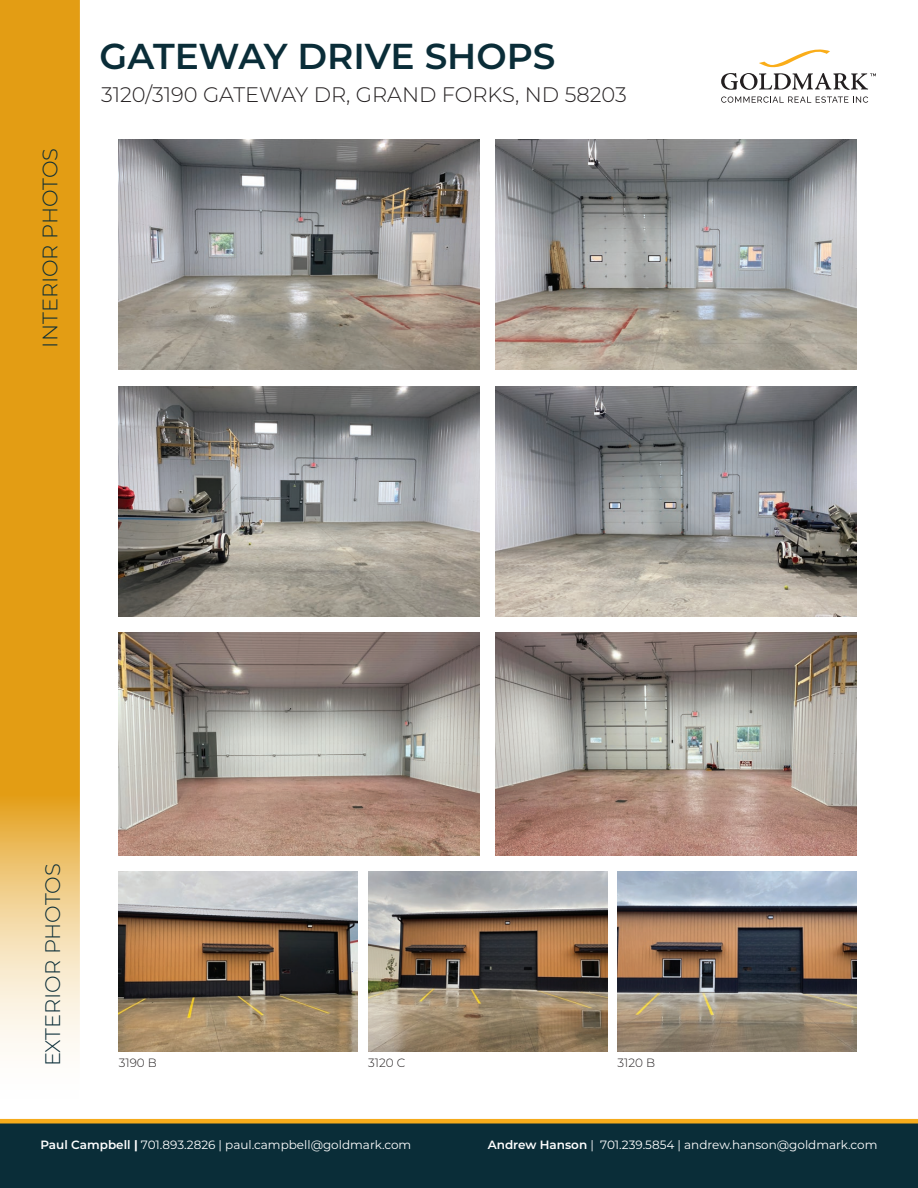
<style>
.page{position:relative;width:918px;height:1188px;background:#fff}
.page>*{position:absolute;margin:0;border:0;box-sizing:border-box;transform-origin:0 0}
.t1{font:600 36px "Montserrat";color:#0a2d38}
.t2{font:300 21px "Montserrat";color:#231f20}
.t3{font:300 21px "Montserrat";color:#0a2d38}
.t4{font:12px "Montserrat";color:#fff}
.t5{font:300 12px "Montserrat";color:#231f20}
.s1{font-weight:600}
.s2{font-weight:700}
</style>
<div class="page">
<svg style="left:721px;top:49px;width:155px;height:41px"></svg>
<svg style="left:721px;top:96px;width:147px;height:7px"></svg>
<svg style="left:0;top:0;width:79px;height:1119px;background:#e8af41"></svg>
<div style="left:0;top:1124px;width:918px;height:64px;background:#0a2d38"></div>
<div style="left:0;top:1119px;width:918px;height:5px;border:2px solid #f5ab1c"></div>
<img style="left:119px;top:139px;width:361px;height:231px">
<img style="left:495px;top:139px;width:361px;height:231px">
<img style="left:119px;top:386px;width:361px;height:230px">
<img style="left:495px;top:386px;width:361px;height:230px">
<img style="left:119px;top:872px;width:239px;height:179px">
<img style="left:368px;top:872px;width:239px;height:179px">
<img style="left:119px;top:633px;width:361px;height:222px">
<img style="left:495px;top:633px;width:361px;height:222px">
<img style="left:617px;top:872px;width:239px;height:179px">
<h2 class="t3" style="left:36px;top:348px;width:201px;rotate:-90deg">INTERIOR PHOTOS</h2>
<h1 class="t1" style="left:100px;top:31px;width:457px">GATEWAY DRIVE SHOPS</h1>
<h2 class="t2" style="left:101px;top:81px;width:527px">3120/3190 GATEWAY DR, GRAND FORKS, ND 58203</h2>
<h2 class="t3" style="left:38px;top:1066px;width:205px;rotate:-90deg">EXTERIOR PHOTOS</h2>
<p class="t5" style="left:119px;top:1054px;width:40px">3190 B</p>
<p class="t5" style="left:368px;top:1054px;width:39px">3120 C</p>
<p class="t5" style="left:617px;top:1054px;width:39px">3120 B</p>
<p class="t4" style="left:40px;top:1136px;width:372px"><span class="s1">Paul Campbell</span> <span class="s2">|</span> 701.893.2826 | paul.campbell@goldmark.com</p>
<p class="t4" style="left:488px;top:1136px;width:391px"><span class="s1">Andrew Hanson</span> | 701.239.5854 | andrew.hanson@goldmark.com</p>
</div>
